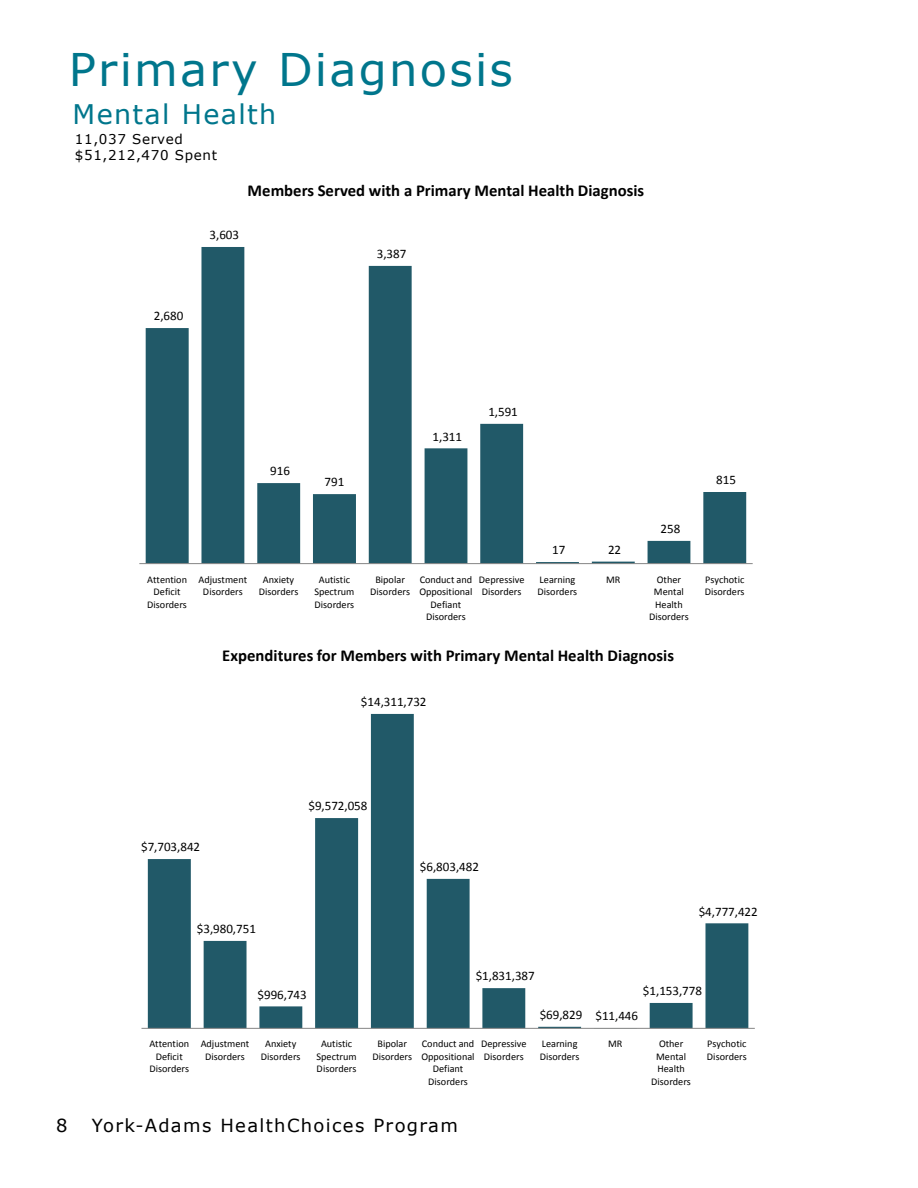
<style>
.page{position:relative;width:918px;height:1188px;background:#fff}
.page>*{position:absolute;margin:0;border:0;box-sizing:border-box;transform-origin:0 0}
.t1{font:45px "Verdana";letter-spacing:.05em;color:#00768c}
.t2{font:27px "Verdana";letter-spacing:.05em;color:#00768c}
.t3{font:18px "Verdana";letter-spacing:.075em;color:#000}
.t4{font:700 16.65px "Calibri";color:#000}
.t5{font:13.5px/16.2px "Verdana";letter-spacing:.05em;color:#000}
.t6{font:13.05px "Calibri";letter-spacing:-.005em;color:#000}
.t7{font:10.2px/12.5px "Calibri";color:#000;text-align:center}
</style>
<div class="page">
<svg style="left:146px;top:247px;width:600px;height:316px"></svg>
<hr style="left:139px;top:563px;width:614px;height:1px;background:#868686">
<svg style="left:148px;top:714px;width:600px;height:314px"></svg>
<hr style="left:141px;top:1028px;width:614px;height:1px;background:#868686">
<h1 class="t1" style="left:69px;top:41px;width:446px">Primary Diagnosis</h1>
<h2 class="t2" style="left:73px;top:97px;width:205px">Mental Health</h2>
<h3 class="t5" style="left:75px;top:130px;width:144px">11,037 Served $51,212,470 Spent</h3>
<p class="t6" style="left:154px;top:308px;width:31px">2,680</p>
<h3 class="t4" style="left:248px;top:180px;width:398px">Members Served with a Primary Mental Health Diagnosis</h3>
<p class="t6" style="left:210px;top:227px;width:31px">3,603</p>
<p class="t6" style="left:377px;top:246px;width:31px">3,387</p>
<p class="t6" style="left:270px;top:463px;width:21px">916</p>
<p class="t6" style="left:325px;top:474px;width:21px">791</p>
<p class="t6" style="left:433px;top:428px;width:31px">1,311</p>
<p class="t6" style="left:488px;top:404px;width:31px">1,591</p>
<p class="t6" style="left:552px;top:542px;width:15px">17</p>
<p class="t6" style="left:608px;top:542px;width:15px">22</p>
<p class="t6" style="left:661px;top:521px;width:21px">258</p>
<p class="t6" style="left:716px;top:472px;width:21px">815</p>
<p class="t7" style="left:147px;top:573px;width:41px">Attention<br>Deficit<br>Disorders</p>
<p class="t7" style="left:199px;top:573px;width:50px">Adjustment<br>Disorders</p>
<p class="t7" style="left:259px;top:573px;width:41px">Anxiety<br>Disorders</p>
<p class="t7" style="left:314px;top:573px;width:42px">Autistic<br>Spectrum<br>Disorders</p>
<p class="t7" style="left:370px;top:573px;width:41px">Bipolar<br>Disorders</p>
<p class="t7" style="left:419px;top:573px;width:55px">Conduct and<br>Oppositional<br>Defiant<br>Disorders</p>
<p class="t7" style="left:479px;top:573px;width:47px;text-align:left">Depressive<br>Disorders</p>
<p class="t7" style="left:538px;top:573px;width:41px;text-align:left">Learning<br>Disorders</p>
<p class="t7" style="left:606px;top:573px;width:16px">MR</p>
<p class="t7" style="left:649px;top:573px;width:41px">Other<br>Mental<br>Health<br>Disorders</p>
<p class="t7" style="left:705px;top:573px;width:41px;text-align:left">Psychotic<br>Disorders</p>
<h3 class="t4" style="left:222px;top:645px;width:453px">Expenditures for Members with Primary Mental Health Diagnosis</h3>
<p class="t6" style="left:361px;top:694px;width:67px">$14,311,732</p>
<p class="t6" style="left:141px;top:839px;width:61px">$7,703,842</p>
<p class="t6" style="left:197px;top:921px;width:61px">$3,980,751</p>
<p class="t6" style="left:308px;top:798px;width:61px">$9,572,058</p>
<p class="t6" style="left:258px;top:986px;width:51px">$996,743</p>
<p class="t6" style="left:420px;top:859px;width:61px">$6,803,482</p>
<p class="t6" style="left:476px;top:968px;width:61px">$1,831,387</p>
<p class="t6" style="left:699px;top:903px;width:61px">$4,777,422</p>
<p class="t6" style="left:643px;top:983px;width:61px">$1,153,778</p>
<p class="t6" style="left:540px;top:1007px;width:100px">$69,829 $11,446</p>
<p class="t7" style="left:149px;top:1037px;width:41px">Attention<br>Deficit<br>Disorders</p>
<p class="t7" style="left:201px;top:1037px;width:50px">Adjustment<br>Disorders</p>
<p class="t7" style="left:261px;top:1037px;width:41px">Anxiety<br>Disorders</p>
<p class="t7" style="left:317px;top:1037px;width:42px">Autistic<br>Spectrum<br>Disorders</p>
<p class="t7" style="left:372px;top:1037px;width:41px">Bipolar<br>Disorders</p>
<p class="t7" style="left:422px;top:1037px;width:55px">Conduct and<br>Oppositional<br>Defiant<br>Disorders</p>
<p class="t7" style="left:481px;top:1037px;width:47px;text-align:left">Depressive<br>Disorders</p>
<p class="t7" style="left:540px;top:1037px;width:41px;text-align:left">Learning<br>Disorders</p>
<p class="t7" style="left:608px;top:1037px;width:16px">MR</p>
<p class="t7" style="left:651px;top:1037px;width:41px">Other<br>Mental<br>Health<br>Disorders</p>
<p class="t7" style="left:707px;top:1037px;width:41px;text-align:left">Psychotic<br>Disorders</p>
<h3 class="t3" style="left:56px;top:1114px;width:13px">8</h3>
<h3 class="t3" style="left:92px;top:1114px;width:367px">York-Adams HealthChoices Program</h3>
</div>
